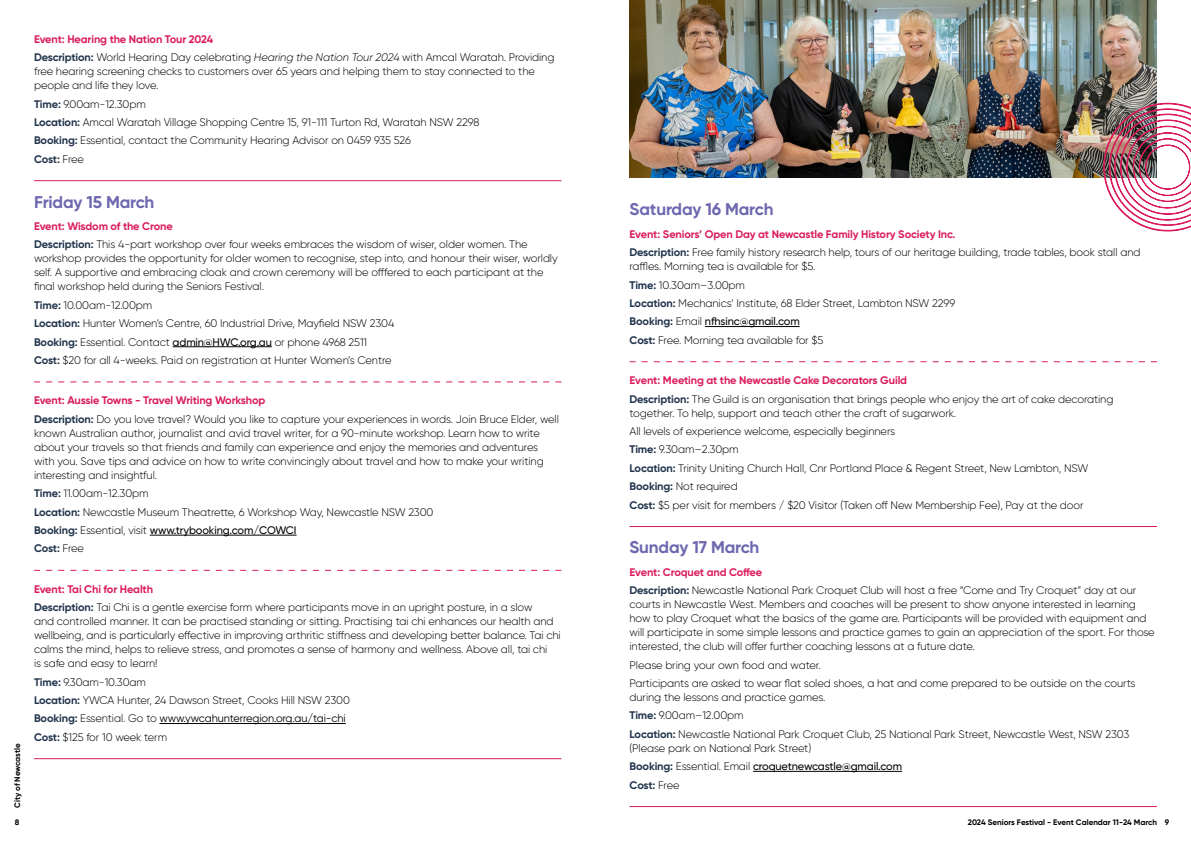
<style>
.page{position:relative;width:1191px;height:842px;background:#fff}
.page>*{position:absolute;margin:0;border:0;box-sizing:border-box;transform-origin:0 0}
.t1{font:700 17px "Gilroy";letter-spacing:-.01em;color:#6d68af}
.t2{font:300 11px/18.4px "Gilroy";letter-spacing:-.01em;color:#000}
.t3{font:700 8px "Gilroy";color:#000}
.s1{font-weight:700;color:#da1c5c}
.s2{font-weight:700;color:#21344c}
.s3{font-style:italic}
.s4{font-weight:500}
.s5{font-weight:400}
</style>
<div class="page">
<hr style="left:173px;top:346px;width:99px;height:1px;background:#000">
<hr style="left:150px;top:535px;width:146px;height:1px;background:#000">
<hr style="left:159px;top:723px;width:187px;height:1px;background:#000">
<hr style="left:34px;top:180px;width:527px;height:1px;background:#da1c5c">
<svg style="left:34px;top:381px;width:527px;height:1px"></svg>
<svg style="left:34px;top:570px;width:527px;height:1px"></svg>
<hr style="left:34px;top:758px;width:527px;height:1px;background:#da1c5c">
<hr style="left:705px;top:326px;width:94px;height:1px;background:#000">
<hr style="left:753px;top:771px;width:149px;height:1px;background:#000">
<svg style="left:629px;top:361px;width:528px;height:1px"></svg>
<hr style="left:629px;top:526px;width:528px;height:1px;background:#da1c5c">
<hr style="left:629px;top:806px;width:528px;height:1px;background:#da1c5c">
<img style="left:629px;top:0;width:528px;height:177px">
<img style="left:1103px;top:103px;width:88px;height:128px">
<p class="t3" style="left:12px;top:808px;width:66px;rotate:-90deg">City of Newcastle</p>
<p class="t3" style="left:15px;top:817px;width:6px">8</p>
<p class="t2" style="left:34px;top:30px;width:522px"><span class="s1">Event: Hearing the Nation Tour 2024<br></span><span class="s2">Description:</span> World Hearing Day celebrating <span class="s3">Hearing the Nation Tour 2024</span> with Amcal Waratah. Providing</p>
<p class="t2" style="left:34px;top:64px;width:502px;line-height:14px">free hearing screening checks to customers over 65 years and helping them to stay connected to the people and life they love.</p>
<p class="t2" style="left:34px;top:94px;width:447px"><span class="s2">Time:</span> 9.00am-12.30pm<br><span class="s2">Location:</span> Amcal Waratah Village Shopping Centre 15, 91-111 Turton Rd, Waratah NSW 2298<br><span class="s2">Booking:</span> Essential, contact the Community Hearing Advisor on 0459 935 526<br><span class="s2">Cost:</span> Free</p>
<h1 class="t1" style="left:34px;top:191px;width:122px">Friday 15 March</h1>
<p class="t2" style="left:34px;top:217px;width:495px"><span class="s1">Event: Wisdom of the Crone<br></span><span class="s2">Description:</span> This 4-part workshop over four weeks embraces the wisdom of wiser, older women. The</p>
<p class="t2" style="left:34px;top:251px;width:525px;line-height:14px">workshop provides the opportunity for older women to recognise, step into, and honour their wiser, worldly self. A supportive and embracing cloak and crown ceremony will be offfered to each participant at the final workshop held during the Seniors Festival.</p>
<p class="t2" style="left:34px;top:296px;width:362px"><span class="s2">Time:</span> 10.00am-12.00pm<br><span class="s2">Location:</span> Hunter Women’s Centre, 60 Industrial Drive, Mayfield NSW 2304<br><span class="s2">Booking:</span> Essential. Contact <span class="s4">admin@HWC.org.au</span> or phone 4968 2511<br><span class="s2">Cost:</span> $20 for all 4-weeks. Paid on registration at Hunter Women’s Centre</p>
<p class="t2" style="left:34px;top:391px;width:526px"><span class="s1">Event: Aussie Towns - Travel Writing Workshop<br></span><span class="s2">Description:</span> Do you love travel? Would you like to capture your experiences in words. Join Bruce Elder, well</p>
<p class="t2" style="left:34px;top:426px;width:511px;line-height:14px">known Australian author, journalist and avid travel writer, for a 90-minute workshop. Learn how to write about your travels so that friends and family can experience and enjoy the memories and adventures with you. Save tips and advice on how to write convincingly about travel and how to make your writing interesting and insightful.</p>
<p class="t2" style="left:34px;top:484px;width:401px"><span class="s2">Time:</span> 11.00am-12.30pm<br><span class="s2">Location:</span> Newcastle Museum Theatrette, 6 Workshop Way, Newcastle NSW 2300<br><span class="s2">Booking:</span> Essential, visit <span class="s4">www.trybooking.com/COWCI<br></span><span class="s2">Cost:</span> Free</p>
<p class="t2" style="left:34px;top:580px;width:500px"><span class="s1">Event: Tai Chi for Health<br></span><span class="s2">Description:</span> Tai Chi is a gentle exercise form where participants move in an upright posture, in a slow</p>
<p class="t2" style="left:34px;top:614px;width:528px;line-height:14px">and controlled manner. It can be practised standing or sitting. Practising tai chi enhances our health and wellbeing, and is particularly effective in improving arthritic stiffness and developing better balance. Tai chi calms the mind, helps to relieve stress, and promotes a sense of harmony and wellness. Above all, tai chi<br>is safe and easy to learn!</p>
<p class="t2" style="left:34px;top:672px;width:317px"><span class="s2">Time:</span> 9.30am-10.30am<br><span class="s2">Location:</span> YWCA Hunter, 24 Dawson Street, Cooks Hill NSW 2300<br><span class="s2">Booking:</span> Essential. Go to <span class="s5">www.ywcahunterregion.org.au/tai-chi </span><span class="s2">Cost:</span> $125 for 10 week term</p>
<h1 class="t1" style="left:629px;top:199px;width:145px">Saturday 16 March</h1>
<p class="t2" style="left:629px;top:225px;width:512px"><span class="s1">Event: Seniors’ Open Day at Newcastle Family History Society Inc.<br></span><span class="s2">Description:</span> Free family history research help, tours of our heritage building, trade tables, book stall and</p>
<p class="t2" style="left:629px;top:257px;width:327px">raffles. Morning tea is available for $5.<br><span class="s2">Time:</span> 10.30am–3.00pm<br><span class="s2">Location:</span> Mechanics’ Institute, 68 Elder Street, Lambton NSW 2299<br><span class="s2">Booking:</span> Email <span class="s4">nfhsinc@gmail.com<br></span><span class="s2">Cost:</span> Free. Morning tea available for $5</p>
<p class="t2" style="left:629px;top:371px;width:485px"><span class="s1">Event: Meeting at the Newcastle Cake Decorators Guild<br></span><span class="s2">Description:</span> The Guild is an organisation that brings people who enjoy the art of cake decorating</p>
<p class="t2" style="left:629px;top:403px;width:460px">together. To help, support and teach other the craft of sugarwork.<br>All levels of experience welcome, especially beginners<br><span class="s2">Time:</span> 9.30am–2.30pm<br><span class="s2">Location:</span> Trinity Uniting Church Hall, Cnr Portland Place &amp; Regent Street, New Lambton, NSW <span class="s2">Booking:</span> Not required<br><span class="s2">Cost:</span> $5 per visit for members / $20 Visitor (Taken off New Membership Fee), Pay at the door</p>
<h1 class="t1" style="left:629px;top:537px;width:131px">Sunday 17 March</h1>
<p class="t2" style="left:629px;top:563px;width:508px"><span class="s1">Event: Croquet and Coffee<br></span><span class="s2">Description:</span> Newcastle National Park Croquet Club will host a free “Come and Try Croquet” day at our</p>
<p class="t2" style="left:629px;top:597px;width:527px;line-height:14px">courts in Newcastle West. Members and coaches will be present to show anyone interested in learning how to play Croquet what the basics of the game are. Participants will be provided with equipment and will participate in some simple lessons and practice games to gain an appreciation of the sport. For those interested, the club will offer further coaching lessons at a future date.</p>
<p class="t2" style="left:629px;top:655px;width:507px">Please bring your own food and water.<br>Participants are asked to wear flat soled shoes, a hat and come prepared to be outside on the courts</p>
<p class="t2" style="left:629px;top:688px;width:501px">during the lessons and practice games.<br><span class="s2">Time:</span> 9.00am–12.00pm<br><span class="s2">Location:</span> Newcastle National Park Croquet Club, 25 National Park Street, Newcastle West, NSW 2303</p>
<p class="t2" style="left:629px;top:739px;width:274px">(Please park on National Park Street)<br><span class="s2">Booking:</span> Essential. Email <span class="s4">croquetnewcastle@gmail.com<br></span><span class="s2">Cost:</span> Free</p>
<p class="t3" style="left:967px;top:817px;width:203px">2024 Seniors Festival - Event Calendar 11-24 March 9</p>
</div>
